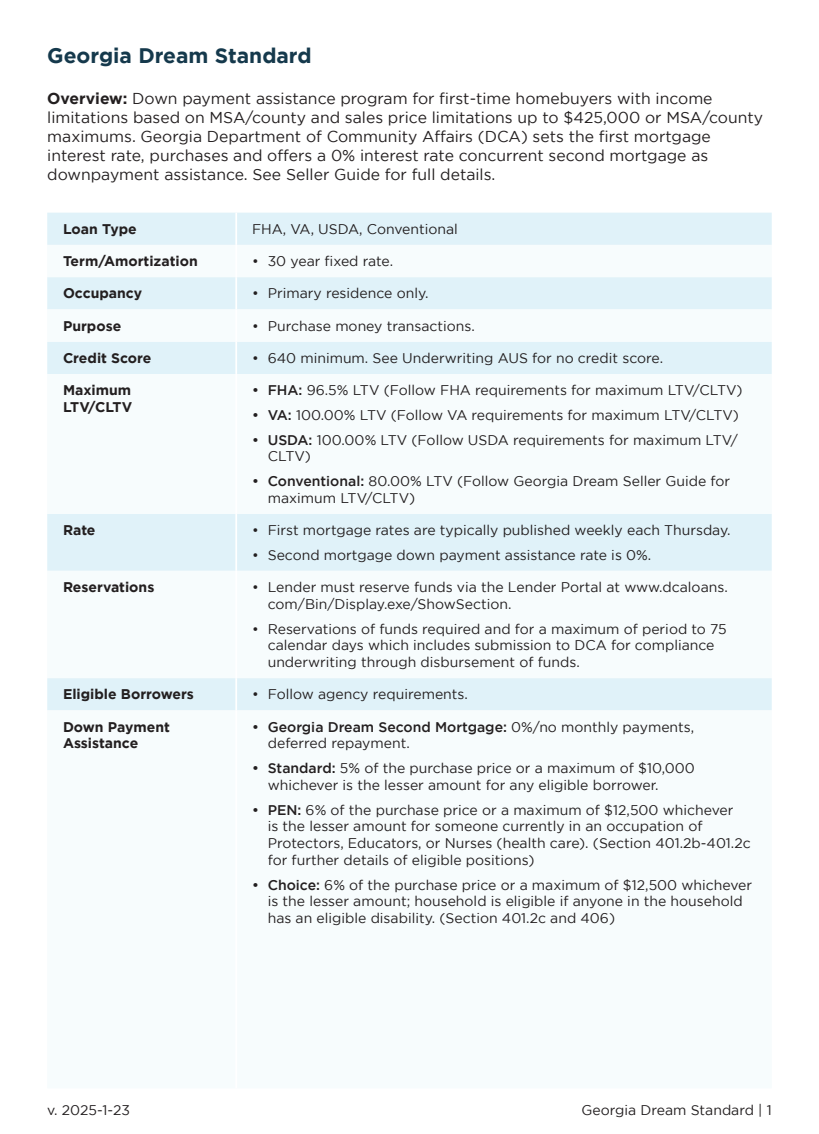
<style>
.page{position:relative;width:819px;height:1134px;background:#fff}
.page>*{position:absolute;margin:0;border:0;box-sizing:border-box;transform-origin:0 0}
.Paragraph_Style_3{font:700 21px "Gotham";color:#15394c}
.t1{font:15.75px/18.9px "Gotham";color:#231f20}
.Paragraph_Style_1{font:14px/16.8px "Gotham";color:#231f20}
.Paragraph_Style_1-2{font:700 14px/16.8px "Gotham";color:#231f20}
.s1{font-weight:700}
.s2{font-weight:500}
</style>
<div class="page">
<div style="left:47px;top:213px;width:725px;height:32px;background:#e0f2f9"></div>
<svg style="left:47px;top:277px;width:725px;height:434px"></svg>
<hr style="left:235px;top:213px;width:2px;height:32px;background:#fff">
<hr style="left:235px;top:277px;width:2px;height:32px;background:#fff">
<hr style="left:235px;top:309px;width:2px;height:33px;background:#fff">
<hr style="left:235px;top:342px;width:2px;height:32px;background:#fff">
<hr style="left:235px;top:374px;width:2px;height:140px;background:#fff">
<hr style="left:235px;top:514px;width:2px;height:57px;background:#fff">
<hr style="left:235px;top:571px;width:2px;height:107px;background:#fff">
<hr style="left:235px;top:678px;width:2px;height:32px;background:#fff">
<hr style="left:235px;top:710px;width:2px;height:378px;background:#fff">
<p class="Paragraph_Style_3" style="left:47px;top:43px;width:266px">Georgia Dream Standard</p>
<p class="t1" style="left:47px;top:89px;width:717px"><span class="s1">Overview:</span> Down payment assistance program for first-time homebuyers with income limitations based on MSA/county and sales price limitations up to $425,000 or MSA/county maximums. Georgia Department of Community Affairs (DCA) sets the first mortgage interest rate, purchases and offers a 0% interest rate concurrent second mortgage as downpayment assistance. See Seller Guide for full details.</p>
<p class="Paragraph_Style_1-2" style="left:63px;top:220px;width:75px">Loan Type</p>
<p class="Paragraph_Style_1" style="left:252px;top:220px;width:207px">FHA, VA, USDA, Conventional</p>
<p class="Paragraph_Style_1-2" style="left:63px;top:252px;width:136px">Term/Amortization</p>
<p class="Paragraph_Style_1" style="left:252px;top:253px;width:143px">• 30 year fixed rate.</p>
<p class="Paragraph_Style_1-2" style="left:63px;top:285px;width:81px">Occupancy</p>
<p class="Paragraph_Style_1" style="left:252px;top:285px;width:178px">• Primary residence only.</p>
<p class="Paragraph_Style_1-2" style="left:63px;top:317px;width:60px">Purpose</p>
<p class="Paragraph_Style_1" style="left:252px;top:317px;width:224px">• Purchase money transactions.</p>
<p class="Paragraph_Style_1-2" style="left:63px;top:349px;width:90px">Credit Score</p>
<p class="Paragraph_Style_1" style="left:252px;top:349px;width:413px">• 640 minimum. See Underwriting AUS for no credit score.</p>
<p class="Paragraph_Style_1-2" style="left:63px;top:382px;width:70px">Maximum</p>
<p class="Paragraph_Style_1-2" style="left:63px;top:398px;width:71px">LTV/CLTV</p>
<p class="Paragraph_Style_1" style="left:252px;top:382px;width:492px"><span class="s2">• FHA:</span> 96.5% LTV (Follow FHA requirements for maximum LTV/CLTV)</p>
<p class="Paragraph_Style_1" style="left:252px;top:406px;width:489px"><span class="s2">• VA:</span> 100.00% LTV (Follow VA requirements for maximum LTV/CLTV)</p>
<p class="Paragraph_Style_1" style="left:268px;top:431px;width:472px;text-indent:-16px"><span class="s2">• USDA:</span> 100.00% LTV (Follow USDA requirements for maximum LTV/<br>CLTV)</p>
<p class="Paragraph_Style_1" style="left:268px;top:472px;width:464px;text-indent:-16px"><span class="s2">• Conventional:</span> 80.00% LTV (Follow Georgia Dream Seller Guide for maximum LTV/CLTV)</p>
<p class="Paragraph_Style_1-2" style="left:63px;top:521px;width:34px">Rate</p>
<p class="Paragraph_Style_1" style="left:252px;top:522px;width:480px">• First mortgage rates are typically published weekly each Thursday.</p>
<p class="Paragraph_Style_1" style="left:252px;top:546px;width:401px">• Second mortgage down payment assistance rate is 0%.</p>
<p class="Paragraph_Style_1-2" style="left:63px;top:578px;width:93px">Reservations</p>
<p class="Paragraph_Style_1" style="left:268px;top:578px;width:462px;text-indent:-16px">• Lender must reserve funds via the Lender Portal at www.dcaloans. com/Bin/Display.exe/ShowSection.</p>
<p class="Paragraph_Style_1" style="left:268px;top:620px;width:461px;text-indent:-16px">• Reservations of funds required and for a maximum of period to 75 calendar days which includes submission to DCA for compliance underwriting through disbursement of funds.</p>
<p class="Paragraph_Style_1-2" style="left:63px;top:686px;width:132px">Eligible Borrowers</p>
<p class="Paragraph_Style_1" style="left:252px;top:686px;width:217px">• Follow agency requirements.</p>
<p class="Paragraph_Style_1-2" style="left:63px;top:718px;width:108px">Down Payment<br>Assistance</p>
<p class="Paragraph_Style_1" style="left:268px;top:718px;width:428px;text-indent:-16px"><span class="s2">• Georgia Dream Second Mortgage:</span> 0%/no monthly payments, deferred repayment.</p>
<p class="Paragraph_Style_1" style="left:268px;top:760px;width:429px;text-indent:-16px"><span class="s2">• Standard:</span> 5% of the purchase price or a maximum of $10,000 whichever is the lesser amount for any eligible borrower.</p>
<p class="Paragraph_Style_1" style="left:268px;top:801px;width:485px;text-indent:-16px"><span class="s2">• PEN:</span> 6% of the purchase price or a maximum of $12,500 whichever<br>is the lesser amount for someone currently in an occupation of Protectors, Educators, or Nurses (health care). (Section 401.2b-401.2c for further details of eligible positions)</p>
<p class="Paragraph_Style_1" style="left:268px;top:876px;width:486px;text-indent:-16px"><span class="s2">• Choice:</span> 6% of the purchase price or a maximum of $12,500 whichever is the lesser amount; household is eligible if anyone in the household has an eligible disability. (Section 401.2c and 406)</p>
<p class="Paragraph_Style_1" style="left:47px;top:1102px;width:84px">v. 2025-1-23</p>
<p class="Paragraph_Style_1" style="left:582px;top:1102px;width:192px">Georgia Dream Standard | 1</p>
</div>
